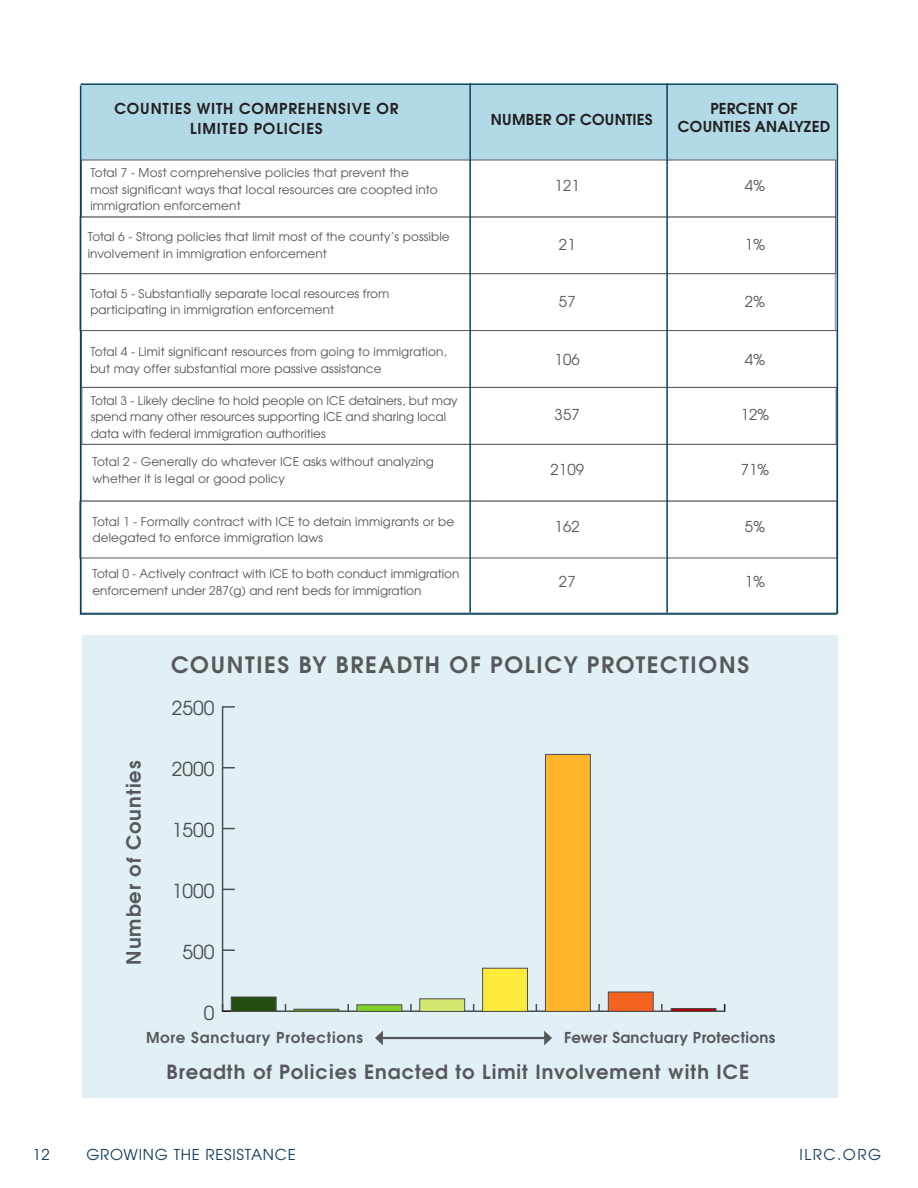
<style>
.page{position:relative;width:918px;height:1188px;background:#fff}
.page>*{position:absolute;margin:0;border:0;box-sizing:border-box;transform-origin:0 0}
.t1{font:700 22.5px "Te X Gyre Adventor";letter-spacing:.075em;color:#57585a}
.t2{font:700 19.5px "Te X Gyre Adventor";letter-spacing:.05em;color:#57585a}
.t3{font:19.2px "Te X Gyre Adventor";color:#4d4d4d}
.t4{font:700 15px/19.5px "Te X Gyre Adventor";letter-spacing:.055em;color:#231f20;text-align:center}
.t5{font:700 15px/18px "Te X Gyre Adventor";letter-spacing:.015em;color:#231f20;text-align:center}
.t6{font:15px "Te X Gyre Adventor";letter-spacing:.01em;color:#57585a}
.t7{font:15px "Te X Gyre Adventor";letter-spacing:.05em;color:#103a5d}
.t8{font:700 15px "Te X Gyre Adventor";letter-spacing:.03em;color:#57585a}
.t9{font:700 15px "Te X Gyre Adventor";letter-spacing:.05em;color:#57585a}
.t10{font:12px/16.5px "Te X Gyre Adventor";letter-spacing:.01em;color:#57585a}
</style>
<div class="page">
<div style="left:82px;top:84px;width:754px;height:76px;background:#b1d9e6"></div>
<div style="left:81px;top:160px;width:755px;height:57px;background:#fff;border:1px solid #57585a"></div>
<div style="left:80px;top:273px;width:756px;height:58px;background:#fff;border:1px solid #57585a"></div>
<div style="left:81px;top:330px;width:757px;height:58px;background:#fff;border:1px solid #57585a"></div>
<hr style="left:81px;top:83px;width:756px;height:2px;background:#034363">
<div style="left:81px;top:387px;width:756px;height:58px;background:#fff;border:1px solid #57585a"></div>
<div style="left:80px;top:501px;width:757px;height:57px;background:#fff;border:1px solid #57585a"></div>
<hr style="left:80px;top:85px;width:1px;height:530px;background:#034363">
<hr style="left:837px;top:84px;width:1px;height:530px;background:#034363">
<hr style="left:469px;top:83px;width:2px;height:530px;background:#034363">
<hr style="left:666px;top:83px;width:2px;height:530px;background:#034363">
<hr style="left:81px;top:613px;width:756px;height:2px;background:#034363">
<div style="left:82px;top:635px;width:756px;height:463px;background:#e0f0f5"></div>
<hr style="left:381px;top:1037px;width:165px;height:2px;background:#57585a">
<svg style="left:375px;top:1031px;width:8px;height:14px"></svg>
<svg style="left:544px;top:1031px;width:8px;height:14px"></svg>
<hr style="left:222px;top:1010px;width:503px;height:2px;background:#4d4d4d">
<svg style="left:347px;top:1004px;width:2px;height:7px"></svg>
<svg style="left:410px;top:1004px;width:2px;height:7px"></svg>
<svg style="left:598px;top:1004px;width:2px;height:7px"></svg>
<svg style="left:661px;top:1004px;width:2px;height:7px"></svg>
<hr style="left:222px;top:707px;width:1px;height:305px;background:#4d4d4d">
<svg style="left:222px;top:1004px;width:9px;height:8px"></svg>
<svg style="left:223px;top:949px;width:12px;height:2px"></svg>
<svg style="left:223px;top:889px;width:12px;height:1px"></svg>
<svg style="left:223px;top:828px;width:12px;height:1px"></svg>
<svg style="left:223px;top:767px;width:12px;height:1px"></svg>
<svg style="left:222px;top:706px;width:13px;height:2px"></svg>
<div style="left:231px;top:997px;width:46px;height:15px;background:#244d12;border:1px solid #4d4d4d"></div>
<div style="left:294px;top:1009px;width:45px;height:3px;background:#5c9412;border:1px solid #4d4d4d"></div>
<div style="left:357px;top:1004px;width:45px;height:8px;background:#85d12b;border:1px solid #4d4d4d"></div>
<div style="left:419px;top:998px;width:46px;height:14px;background:#d4e870;border:1px solid #4d4d4d"></div>
<div style="left:482px;top:968px;width:46px;height:44px;background:#ffeb3b;border:1px solid #4d4d4d"></div>
<div style="left:545px;top:754px;width:46px;height:258px;background:#ffb529;border:1px solid #4d4d4d"></div>
<div style="left:608px;top:992px;width:46px;height:20px;background:#f56321;border:1px solid #4d4d4d"></div>
<svg style="left:671px;top:1008px;width:45px;height:3px"></svg>
<p class="t4" style="left:114px;top:97px;width:286px">COUNTIES WITH COMPREHENSIVE OR<br>LIMITED POLICIES</p>
<p class="t5" style="left:491px;top:109px;width:163px">NUMBER OF COUNTIES</p>
<p class="t5" style="left:678px;top:98px;width:154px">PERCENT OF<br>COUNTIES ANALYZED</p>
<p class="t10" style="left:90px;top:164px;width:349px">Total 7 - Most comprehensive policies that prevent the most significant ways that local resources are coopted into immigration enforcement</p>
<p class="t6" style="left:555px;top:173px;width:27px">121</p>
<p class="t10" style="left:88px;top:228px;width:364px">Total 6 - Strong policies that limit most of the county’s possible involvement in immigration enforcement</p>
<p class="t10" style="left:90px;top:285px;width:300px">Total 5 - Substantially separate local resources from participating in immigration enforcement</p>
<p class="t10" style="left:90px;top:343px;width:358px">Total 4 - Limit significant resources from going to immigration, but may offer substantial more passive assistance</p>
<p class="t10" style="left:91px;top:391px;width:368px">Total 3 - Likely decline to hold people on ICE detainers, but may spend many other resources supporting ICE and sharing local data with federal immigration authorities</p>
<p class="t10" style="left:93px;top:453px;width:343px">Total 2 - Generally do whatever ICE asks without analyzing whether it is legal or good policy</p>
<p class="t10" style="left:93px;top:512px;width:363px">Total 1 - Formally contract with ICE to detain immigrants or be delegated to enforce immigration laws</p>
<p class="t10" style="left:93px;top:565px;width:368px">Total 0 - Actively contract with ICE to both conduct immigration enforcement under 287(g) and rent beds for immigration</p>
<p class="t6" style="left:745px;top:173px;width:22px">4%</p>
<p class="t6" style="left:559px;top:233px;width:18px">21</p>
<p class="t6" style="left:745px;top:233px;width:22px">1%</p>
<p class="t6" style="left:745px;top:289px;width:22px">2%</p>
<p class="t6" style="left:559px;top:289px;width:18px">57</p>
<p class="t6" style="left:555px;top:348px;width:27px">106</p>
<p class="t6" style="left:745px;top:348px;width:22px">4%</p>
<p class="t6" style="left:555px;top:402px;width:27px">357</p>
<p class="t6" style="left:741px;top:402px;width:30px">12%</p>
<p class="t6" style="left:550px;top:457px;width:35px">2109</p>
<p class="t6" style="left:741px;top:457px;width:30px">71%</p>
<p class="t6" style="left:555px;top:514px;width:27px">162</p>
<p class="t6" style="left:745px;top:514px;width:22px">5%</p>
<p class="t6" style="left:559px;top:569px;width:18px">27</p>
<p class="t6" style="left:745px;top:569px;width:22px">1%</p>
<p class="t1" style="left:171px;top:645px;width:580px">COUNTIES BY BREADTH OF POLICY PROTECTIONS</p>
<p class="t2" style="left:117px;top:965px;width:206px;rotate:-90deg">Number of Counties</p>
<h3 class="t3" style="left:172px;top:693px;width:44px">2500</h3>
<h3 class="t3" style="left:172px;top:754px;width:44px">2000</h3>
<h3 class="t3" style="left:172px;top:815px;width:44px">1500</h3>
<h3 class="t3" style="left:172px;top:876px;width:44px">1000</h3>
<h3 class="t3" style="left:183px;top:937px;width:33px">500</h3>
<h3 class="t3" style="left:204px;top:998px;width:12px">0</h3>
<p class="t9" style="left:146px;top:1024px;width:219px">More Sanctuary Protections</p>
<p class="t8" style="left:564px;top:1024px;width:213px">Fewer Sanctuary Protections</p>
<p class="t2" style="left:167px;top:1055px;width:584px">Breadth of Policies Enacted to Limit Involvement with ICE</p>
<p class="t7" style="left:32px;top:1142px;width:19px">12</p>
<p class="t7" style="left:86px;top:1142px;width:211px">GROWING THE RESISTANCE</p>
<p class="t7" style="left:800px;top:1142px;width:83px">ILRC.ORG</p>
</div>
